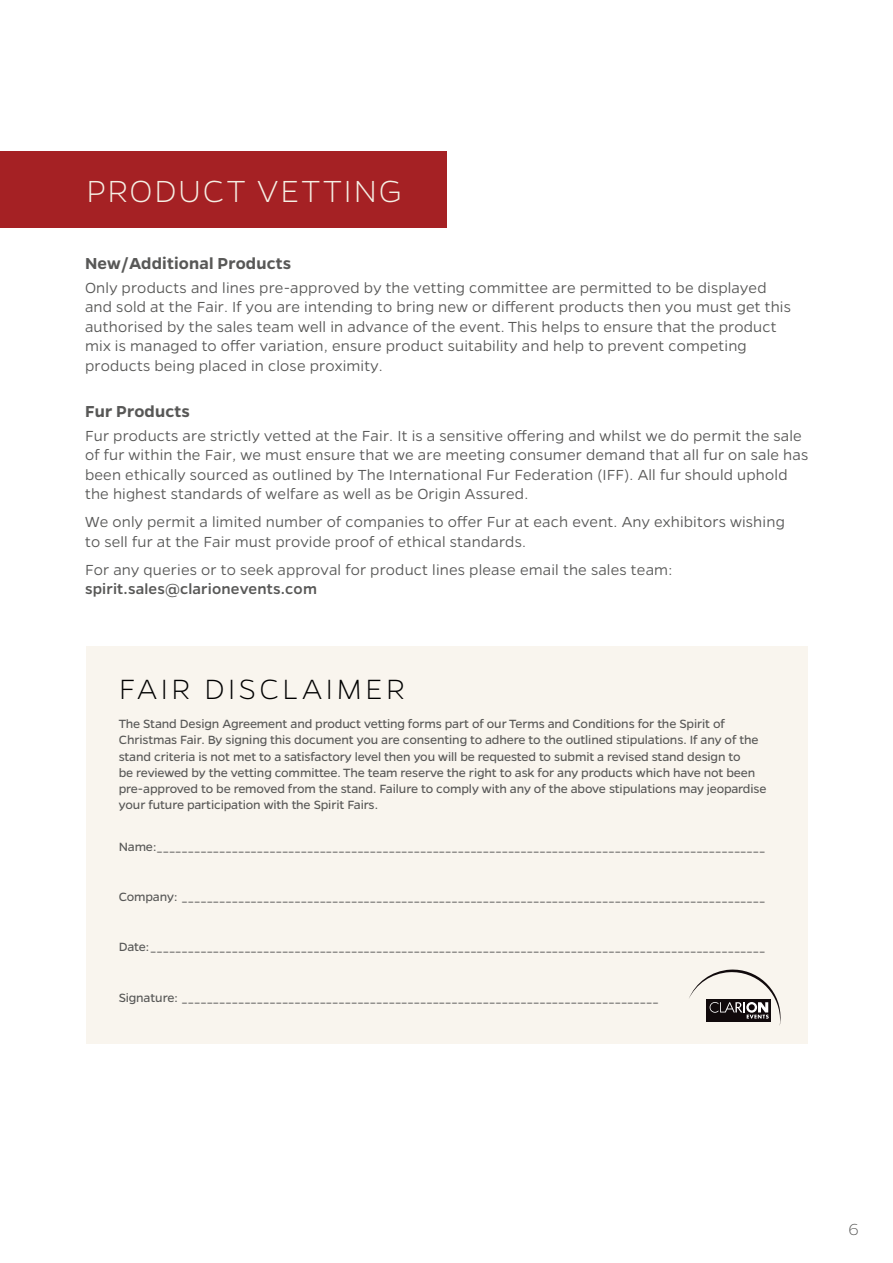
<style>
.page{position:relative;width:893px;height:1263px;background:#fff}
.page>*{position:absolute;margin:0;border:0;box-sizing:border-box;transform-origin:0 0}
.t1{font:200 34.5px "Gentona";letter-spacing:.05em;color:#f5efe4}
.t2{font:200 31.5px "Gentona";letter-spacing:.095em;color:#000}
.body{font:600 18px "Gentona";letter-spacing:.01em;color:#585857}
.t3{font:200 18px "Gentona";color:#585857}
.body-2{font:300 16.5px/19.5px "Gentona";letter-spacing:.01em;color:#585857}
.normal_body{font:13.5px/16.2px "Gentona";letter-spacing:-.01em;color:#585857}
.s1{font-weight:500}
</style>
<div class="page">
<div style="left:86px;top:646px;width:722px;height:398px;background:#f9f5ee"></div>
<svg style="left:689px;top:969px;width:91px;height:57px"></svg>
<div style="left:0;top:151px;width:447px;height:76px;background:#a52124"></div>
<p class="t1" style="left:86px;top:172px;width:317px">PRODUCT VETTING</p>
<p class="body" style="left:85px;top:253px;width:208px">New/Additional Products</p>
<p class="body-2" style="left:85px;top:277px;width:707px">Only products and lines pre-approved by the vetting committee are permitted to be displayed and sold at the Fair. If you are intending to bring new or different products then you must get this authorised by the sales team well in advance of the event. This helps to ensure that the product mix is managed to offer variation, ensure product suitability and help to prevent competing products being placed in close proximity.</p>
<p class="body" style="left:85px;top:401px;width:106px">Fur Products</p>
<p class="body-2" style="left:85px;top:425px;width:725px">Fur products are strictly vetted at the Fair. It is a sensitive offering and whilst we do permit the sale of fur within the Fair, we must ensure that we are meeting consumer demand that all fur on sale has been ethically sourced as outlined by The International Fur Federation (IFF). All fur should uphold the highest standards of welfare as well as be Origin Assured.</p>
<p class="body-2" style="left:85px;top:512px;width:701px">We only permit a limited number of companies to offer Fur at each event. Any exhibitors wishing to sell fur at the Fair must provide proof of ethical standards.</p>
<p class="body-2" style="left:85px;top:559px;width:589px">For any queries or to seek approval for product lines please email the sales team: <span class="s1">spirit.sales@clarionevents.com</span></p>
<p class="t2" style="left:119px;top:672px;width:287px">FAIR DISCLAIMER</p>
<p class="normal_body" style="left:119px;top:716px;width:649px">The Stand Design Agreement and product vetting forms part of our Terms and Conditions for the Spirit of Christmas Fair. By signing this document you are consenting to adhere to the outlined stipulations. If any of the stand criteria is not met to a satisfactory level then you will be requested to submit a revised stand design to<br>be reviewed by the vetting committee. The team reserve the right to ask for any products which have not been pre-approved to be removed from the stand. Failure to comply with any of the above stipulations may jeopardise your future participation with the Spirit Fairs.</p>
<p class="normal_body" style="left:119px;top:838px;width:648px">Name:_________________________________________________________________________________________________</p>
<p class="normal_body" style="left:119px;top:889px;width:648px">Company: _____________________________________________________________________________________________</p>
<p class="normal_body" style="left:119px;top:939px;width:648px">Date:__________________________________________________________________________________________________</p>
<p class="normal_body" style="left:119px;top:989px;width:541px">Signature: ____________________________________________________________________________</p>
<h3 class="t3" style="left:848px;top:1219px;width:12px">6</h3>
</div>
